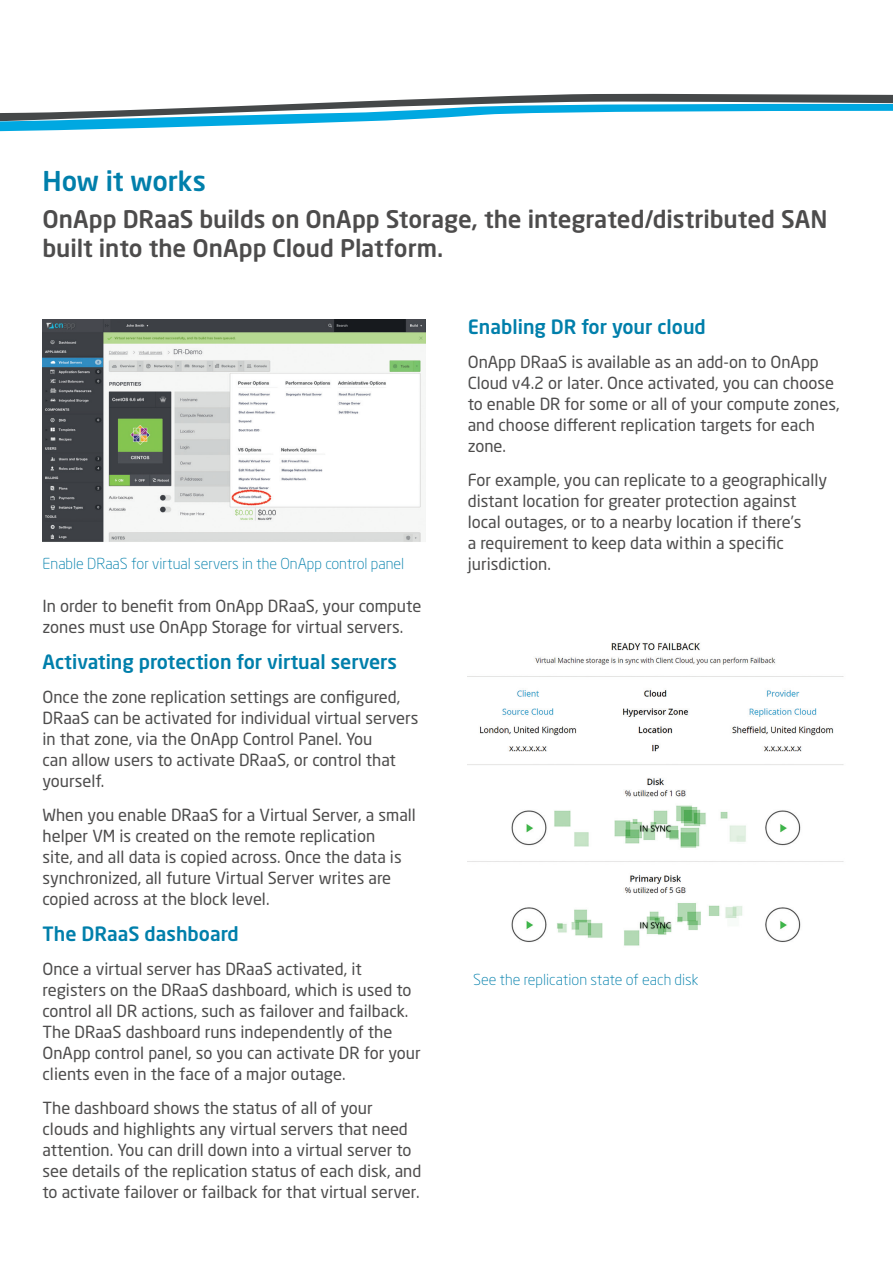
<style>
.page{position:relative;width:893px;height:1263px;background:#fff}
.page>*{position:absolute;margin:0;border:0;box-sizing:border-box;transform-origin:0 0}
.doc_subtitle{font:500 27px "Neo Sans Std";color:#007fab}
.sub2{font:500 24px/28.8px "Neo Sans Std";color:#4d4c4c}
.subhead{font:500 19.5px "Neo Sans Std";color:#007fab}
.copy{font:16.5px/21px "Neo Sans Std";color:#4d4c4c}
.copy-2{font:300 15px "Neo Sans Std";color:#007fab}
</style>
<div class="page">
<img style="left:43px;top:319px;width:382px;height:223px">
<img style="left:468px;top:643px;width:376px;height:303px">
<svg style="left:0;top:93px;width:893px;height:39px"></svg>
<p class="doc_subtitle" style="left:43px;top:164px;width:165px">How it works</p>
<p class="sub2" style="left:43px;top:204px;width:787px">OnApp DRaaS builds on OnApp Storage, the integrated/distributed SAN built into the OnApp Cloud Platform.</p>
<p class="subhead" style="left:468px;top:315px;width:240px">Enabling DR for your cloud</p>
<p class="copy" style="left:468px;top:351px;width:373px">OnApp DRaaS is available as an add-on to OnApp Cloud v4.2 or later. Once activated, you can choose to enable DR for some or all of your compute zones, and choose different replication targets for each zone.</p>
<p class="copy" style="left:468px;top:469px;width:361px">For example, you can replicate to a geographically distant location for greater protection against local outages, or to a nearby location if there’s<br>a requirement to keep data within a specific</p>
<p class="copy-2" style="left:43px;top:555px;width:363px">Enable DRaaS for virtual servers in the OnApp control panel</p>
<p class="copy" style="left:468px;top:553px;width:85px">jurisdiction.</p>
<p class="copy" style="left:43px;top:595px;width:380px">In order to benefit from OnApp DRaaS, your compute zones must use OnApp Storage for virtual servers.</p>
<p class="subhead" style="left:43px;top:650px;width:356px">Activating protection for virtual servers</p>
<p class="copy" style="left:43px;top:686px;width:377px">Once the zone replication settings are configured, DRaaS can be activated for individual virtual servers in that zone, via the OnApp Control Panel. You<br>can allow users to activate DRaaS, or control that yourself.</p>
<p class="copy" style="left:43px;top:804px;width:375px">When you enable DRaaS for a Virtual Server, a small helper VM is created on the remote replication<br>site, and all data is copied across. Once the data is synchronized, all future Virtual Server writes are copied across at the block level.</p>
<p class="subhead" style="left:43px;top:921px;width:198px">The DRaaS dashboard</p>
<p class="copy" style="left:43px;top:958px;width:380px">Once a virtual server has DRaaS activated, it registers on the DRaaS dashboard, which is used to control all DR actions, such as failover and failback.<br>The DRaaS dashboard runs independently of the OnApp control panel, so you can activate DR for your clients even in the face of a major outage.</p>
<p class="copy" style="left:43px;top:1097px;width:380px">The dashboard shows the status of all of your clouds and highlights any virtual servers that need attention. You can drill down into a virtual server to see details of the replication status of each disk, and to activate failover or failback for that virtual server.</p>
<p class="copy-2" style="left:473px;top:971px;width:227px">See the replication state of each disk</p>
</div>
